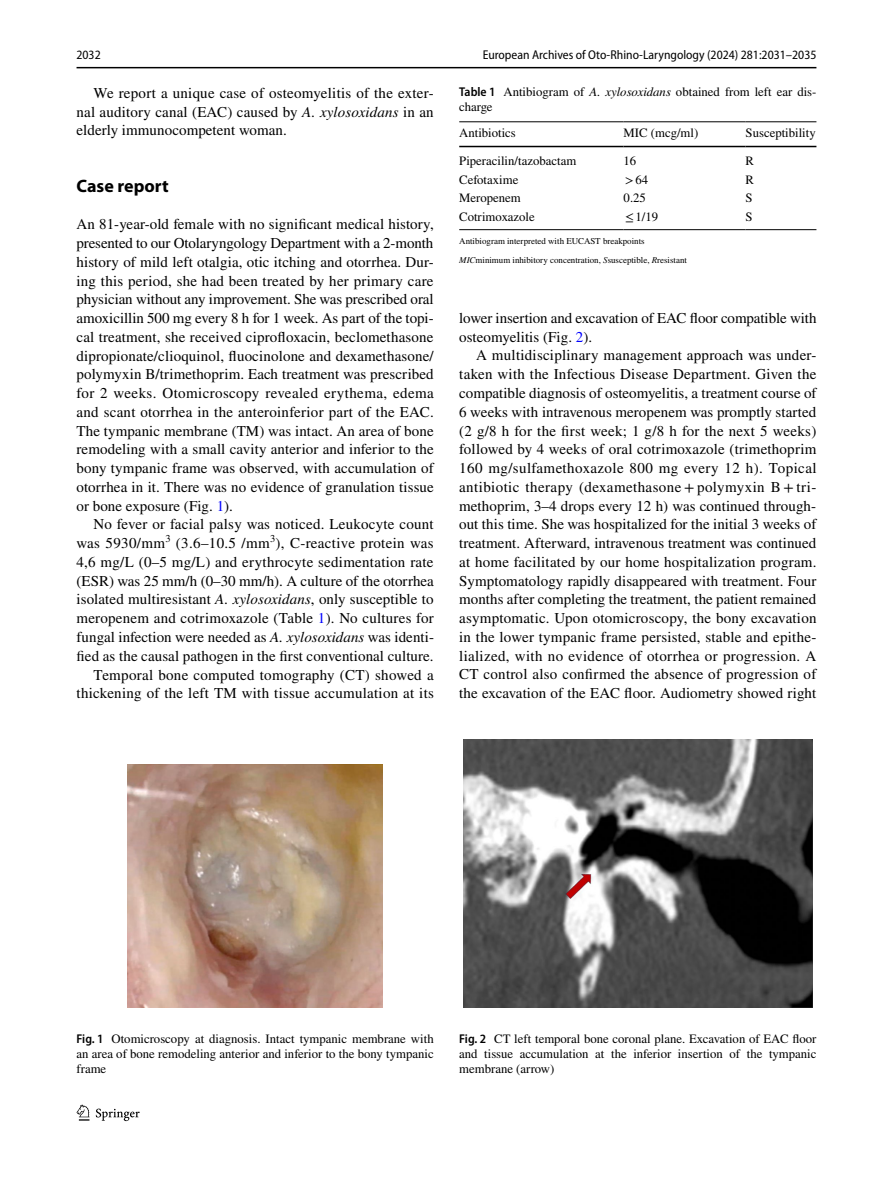
<style>
.page{position:relative;width:893px;height:1187px;background:#fff}
.page>*{position:absolute;margin:0;border:0;box-sizing:border-box;transform-origin:0 0}
.t1{font:700 18px "Myriad Pro";color:#000}
.t2{font:15px/18.8px "STIX";letter-spacing:.005em;color:#000;text-align:justify}
.t3{font:12.75px/15px "STIX";color:#000;text-align:justify}
.t4{font:semi-condensed 12.75px "Myriad Pro";color:#000}
.t5{font:8.85px/19.2px "STIX";color:#000}
.s1{font-style:italic}
.s2{font-family:"Myriad Pro";font-weight:600;font-stretch:semi-condensed}
.s3{color:#00f}
</style>
<div class="page">
<hr style="left:77px;top:67px;width:739px;height:1px;background:#000">
<svg style="left:77px;top:1104px;width:12px;height:16px"></svg>
<svg style="left:96px;top:1108px;width:44px;height:12px"></svg>
<img style="left:127px;top:764px;width:256px;height:243px">
<hr style="left:459px;top:121px;width:165px;height:1px;background:#000">
<hr style="left:459px;top:146px;width:165px;height:1px;background:#000">
<hr style="left:624px;top:121px;width:122px;height:1px;background:#000">
<hr style="left:624px;top:146px;width:122px;height:1px;background:#000">
<hr style="left:746px;top:121px;width:70px;height:1px;background:#000">
<hr style="left:746px;top:146px;width:70px;height:1px;background:#000">
<hr style="left:459px;top:229px;width:165px;height:1px;background:#000">
<hr style="left:624px;top:229px;width:122px;height:1px;background:#000">
<hr style="left:746px;top:229px;width:70px;height:1px;background:#000">
<div style="left:459px;top:739px;width:357px;height:268px;background:linear-gradient(to bottom,#fff,#fff)"></div>
<img style="left:463px;top:739px;width:349px;height:268px">
<p class="t4" style="left:77px;top:48px;width:26px">2032</p>
<p class="t4" style="left:483px;top:48px;width:335px">European Archives of Oto-Rhino-Laryngology (2024) 281:2031–2035</p>
<p class="t2" style="left:77px;top:84px;width:359px;text-indent:17px">We report a unique case of osteomyelitis of the exter&shy;nal auditory canal (EAC) caused by <span class="s1">A. xylosoxidans</span> in an elderly immunocompetent woman.</p>
<p class="t3" style="left:459px;top:85px;width:359px"><span class="s2">Table 1</span> Antibiogram of <span class="s1">A. xylosoxidans</span> obtained from left ear dis&shy;charge</p>
<p class="t3" style="left:459px;top:126px;width:58px">Antibiotics</p>
<p class="t3" style="left:624px;top:126px;width:76px">MIC (mcg/ml)</p>
<p class="t3" style="left:746px;top:126px;width:72px">Susceptibility</p>
<p class="t3" style="left:459px;top:154px;width:119px">Piperacilin/tazobactam</p>
<p class="t3" style="left:624px;top:154px;width:14px">16</p>
<p class="t3" style="left:746px;top:154px;width:10px">R</p>
<p class="t3" style="left:459px;top:173px;width:61px">Cefotaxime</p>
<p class="t3" style="left:625px;top:173px;width:25px">&gt;64</p>
<p class="t3" style="left:746px;top:173px;width:10px">R</p>
<p class="t3" style="left:459px;top:191px;width:63px">Meropenem</p>
<p class="t3" style="left:624px;top:191px;width:24px">0.25</p>
<p class="t3" style="left:746px;top:191px;width:9px">S</p>
<p class="t3" style="left:459px;top:210px;width:77px">Cotrimoxazole</p>
<p class="t3" style="left:625px;top:210px;width:34px">≤1/19</p>
<p class="t3" style="left:746px;top:210px;width:9px">S</p>
<p class="t1" style="left:77px;top:174px;width:94px">Case report</p>
<p class="t2" style="left:77px;top:216px;width:359px">An 81-year-old female with no significant medical history, presented to our Otolaryngology Department with a 2-month history of mild left otalgia, otic itching and otorrhea. Dur&shy;ing this period, she had been treated by her primary care physician without any improvement. She was prescribed oral amoxicillin 500 mg every 8 h for 1 week. As part of the topi&shy;cal treatment, she received ciprofloxacin, beclomethasone dipropionate/clioquinol, fluocinolone and dexamethasone/ polymyxin B/trimethoprim. Each treatment was prescribed for 2 weeks. Otomicroscopy revealed erythema, edema and scant otorrhea in the anteroinferior part of the EAC.<br>The tympanic membrane (TM) was intact. An area of bone remodeling with a small cavity anterior and inferior to the bony tympanic frame was observed, with accumulation of otorrhea in it. There was no evidence of granulation tissue or bone exposure (Fig. <span class="s3">1</span>).</p>
<p class="t2" style="left:77px;top:516px;width:359px;text-align:right">No fever or facial palsy was noticed. Leukocyte count was 5930/mm<sup>3</sup> (3.6–10.5 /mm<sup>3</sup>), C-reactive protein was 4,6 mg/L (0–5 mg/L) and erythrocyte sedimentation rate (ESR) was 25 mm/h (0–30 mm/h). A culture of the otorrhea isolated multiresistant <span class="s1">A. xylosoxidans</span>, only susceptible to meropenem and cotrimoxazole (Table <span class="s3">1</span>). No cultures for fungal infection were needed as <span class="s1">A. xylosoxidans</span> was identi&shy;fied as the causal pathogen in the first conventional culture.<br>Temporal bone computed tomography (CT) showed a thickening of the left TM with tissue accumulation at its</p>
<p class="t5" style="left:459px;top:232px;width:229px">Antibiogram interpreted with EUCAST breakpoints<br><span class="s1">MIC</span>minimum inhibitory concentration, <span class="s1">S</span>susceptible, <span class="s1">R</span>resistant</p>
<p class="t2" style="left:459px;top:309px;width:359px">lower insertion and excavation of EAC floor compatible with osteomyelitis (Fig. <span class="s3">2</span>).</p>
<p class="t2" style="left:459px;top:347px;width:359px;text-indent:17px">A multidisciplinary management approach was under&shy;taken with the Infectious Disease Department. Given the compatible diagnosis of osteomyelitis, a treatment course of 6 weeks with intravenous meropenem was promptly started (2 g/8 h for the first week; 1 g/8 h for the next 5 weeks) followed by 4 weeks of oral cotrimoxazole (trimethoprim 160 mg/sulfamethoxazole 800 mg every 12 h). Topical antibiotic therapy (dexamethasone + polymyxin B + tri&shy;methoprim, 3–4 drops every 12 h) was continued through&shy;out this time. She was hospitalized for the initial 3 weeks of treatment. Afterward, intravenous treatment was continued at home facilitated by our home hospitalization program.<br>Symptomatology rapidly disappeared with treatment. Four months after completing the treatment, the patient remained asymptomatic. Upon otomicroscopy, the bony excavation in the lower tympanic frame persisted, stable and epithe&shy;lialized, with no evidence of otorrhea or progression. A CT control also confirmed the absence of progression of the excavation of the EAC floor. Audiometry showed right</p>
<p class="t3" style="left:77px;top:1031px;width:359px"><span class="s2">Fig. 1</span> Otomicroscopy at diagnosis. Intact tympanic membrane with an area of bone remodeling anterior and inferior to the bony tympanic frame</p>
<p class="t3" style="left:459px;top:1031px;width:359px"><span class="s2">Fig. 2</span> CT left temporal bone coronal plane. Excavation of EAC floor and tissue accumulation at the inferior insertion of the tympanic membrane (arrow)</p>
</div>
